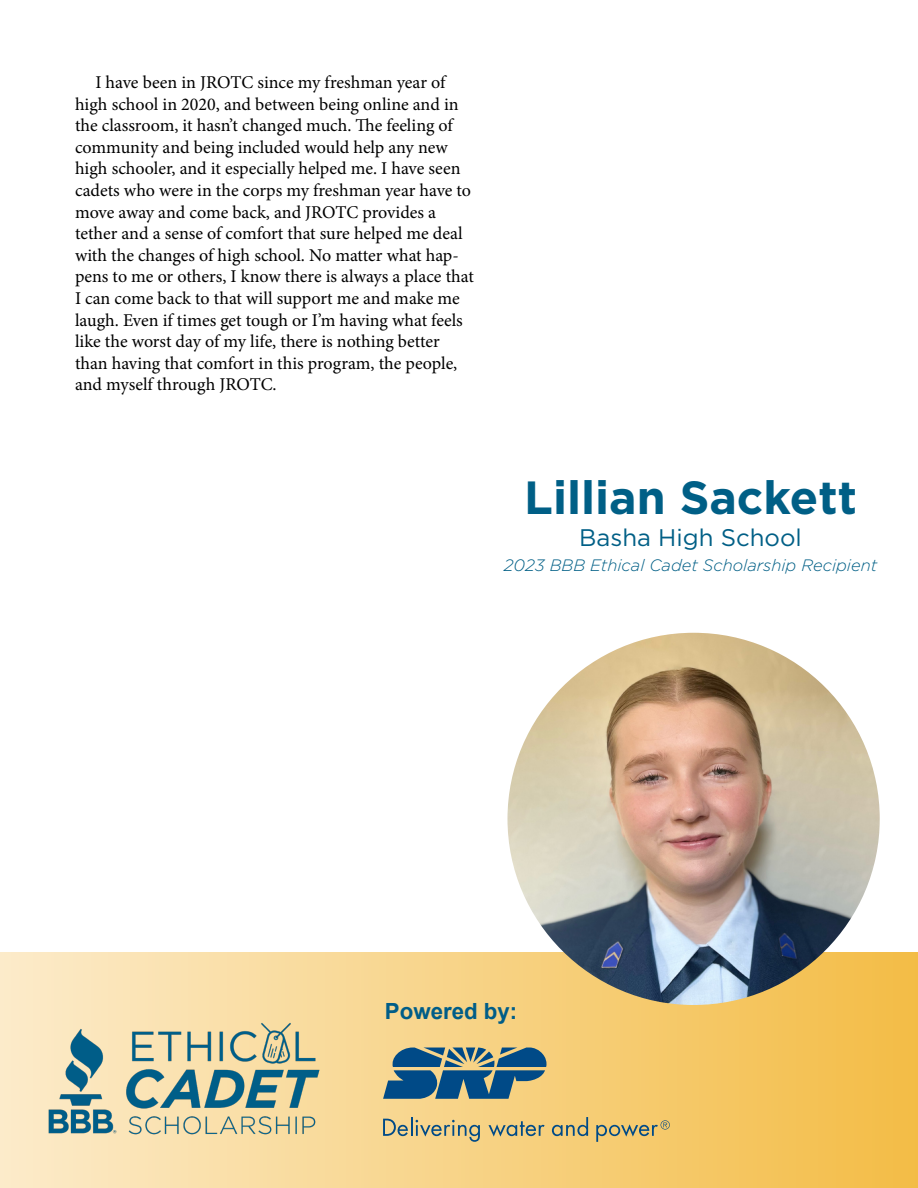
<style>
.page{position:relative;width:918px;height:1188px;background:#fff}
.page>*{position:absolute;margin:0;border:0;box-sizing:border-box;transform-origin:0 0}
.t1{font:700 46.5px "Gotham";color:#005f86}
.t2{font:24px "Gotham";color:#005f86}
.t3{font:700 22.35px "Arial";color:#005d88}
.t4{font:18px/21.6px "Minion Pro";letter-spacing:-.005em;color:#000}
.t5{font:italic 300 16.5px "Gotham";color:#005f86}
</style>
<div class="page">
<div style="left:0;top:952px;width:918px;height:236px;background:linear-gradient(to right,#fcebca,#f3bc46)"></div>
<img style="left:36px;top:1011px;width:291px;height:136px">
<svg style="left:383px;top:1048px;width:165px;height:51px;background:#587b86"></svg>
<svg style="left:383px;top:1117px;width:97px;height:25px;background:#c6b98a"></svg>
<svg style="left:489px;top:1121px;width:56px;height:16px"></svg>
<svg style="left:552px;top:1117px;width:36px;height:19px"></svg>
<svg style="left:596px;top:1120px;width:74px;height:22px;background:#c9b373"></svg>
<img style="left:507px;top:633px;width:373px;height:372px;border-radius:186px">
<p class="t4" style="left:75px;top:72px;width:398px;text-indent:20px">I have been in JROTC since my freshman year of high school in 2020, and between being online and in the classroom, it hasn’t changed much. The feeling of community and being included would help any new high schooler, and it especially helped me. I have seen cadets who were in the corps my freshman year have to move away and come back, and JROTC provides a</p>
<p class="t4" style="left:75px;top:223px;width:400px">tether and a sense of comfort that sure helped me deal with the changes of high school. No matter what hap&shy;pens to me or others, I know there is always a place that I can come back to that will support me and make me laugh. Even if times get tough or I’m having what feels like the worst day of my life, there is nothing better than having that comfort in this program, the people, and myself through JROTC.</p>
<p class="t1" style="left:524px;top:471px;width:334px">Lillian Sackett</p>
<p class="t2" style="left:579px;top:524px;width:224px">Basha High School</p>
<p class="t5" style="left:504px;top:556px;width:375px">2023 BBB Ethical Cadet Scholarship Recipient</p>
<p class="t3" style="left:385px;top:997px;width:134px">Powered by:</p>
</div>
